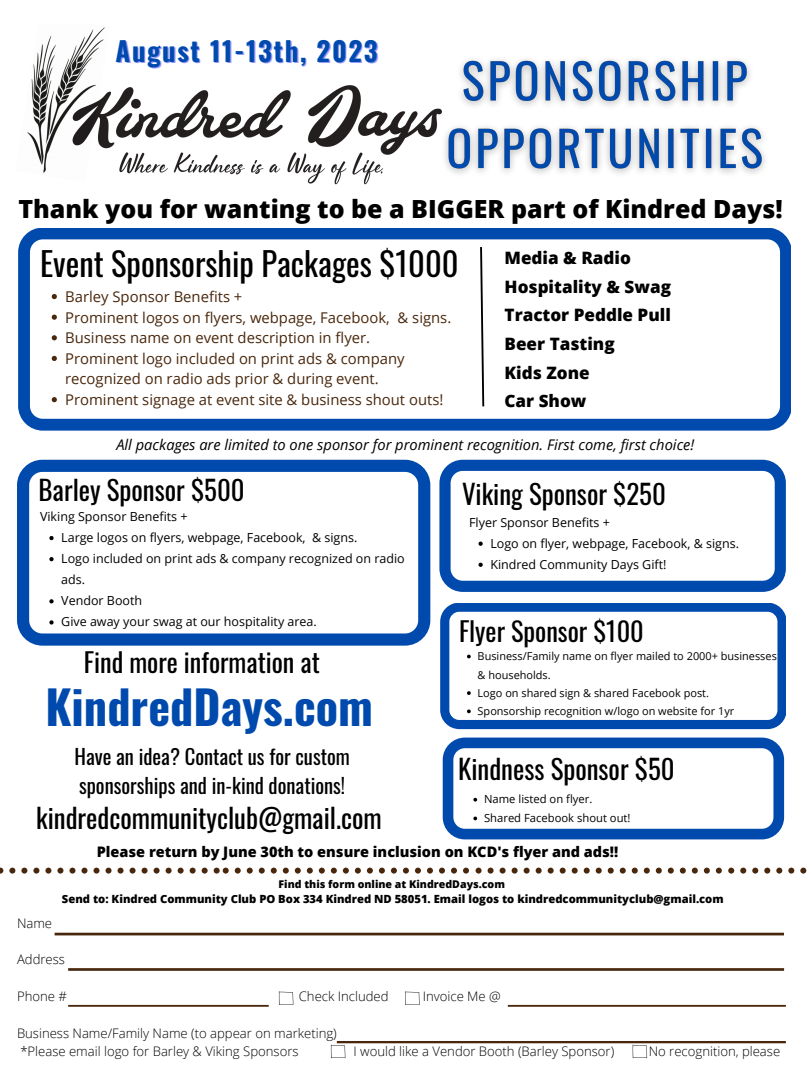
<style>
.page{position:relative;width:810px;height:1080px;background:#fff}
.page>*{position:absolute;margin:0;border:0;box-sizing:border-box;transform-origin:0 0}
.t1{font:700 46.25px "Oswald";color:#004aad}
.t2{font:32.5px "Oswald";color:#000}
.t3{font:26.88px "Oswald";color:#000}
.t4{font:700 26.88px "Oswald";letter-spacing:.06em;color:#004aad}
.t5{font:26.25px "Oswald";color:#000}
.t6{font:800 25px "Open Sans";color:#000}
.t7{font:20.62px/28.6px "Oswald";color:#000}
.t8{font:800 17.06px/28.7px "Open Sans";color:#000}
.t9{font:14.81px/20.6px "Open Sans";color:#49270c}
.t10{font:italic 14.69px "Open Sans";color:#000}
.t11{font:800 14.5px "Open Sans";color:#000}
.t12{font:300 13.12px/18.2px "Open Sans";color:#000}
.t13{font:12.5px/21.1px "Open Sans";color:#000}
.t14{font:800 11.25px "Open Sans";color:#000}
.t15{font:11.25px/18.8px "Open Sans";color:#000}
.t16{font:10.94px/18.2px "Open Sans";color:#000}
.t17{font:800 10.62px "Open Sans";color:#000}
</style>
<div class="page">
<svg style="left:0;top:868px;width:469px;height:6px"></svg>
<svg style="left:728px;top:868px;width:79px;height:6px"></svg>
<svg style="left:476px;top:868px;width:246px;height:6px"></svg>
<svg style="left:279px;top:991px;width:14px;height:14px"></svg>
<svg style="left:405px;top:991px;width:15px;height:14px"></svg>
<svg style="left:55px;top:933px;width:729px;height:2px"></svg>
<svg style="left:68px;top:968px;width:716px;height:3px;background:#5b3d25"></svg>
<svg style="left:68px;top:1005px;width:201px;height:2px"></svg>
<svg style="left:508px;top:1005px;width:278px;height:2px"></svg>
<svg style="left:18px;top:228px;width:773px;height:203px"></svg>
<img style="left:27px;top:27px;width:408px;height:158px">
<svg style="left:331px;top:1041px;width:455px;height:17px"></svg>
<svg style="left:479px;top:245px;width:6px;height:163px"></svg>
<svg style="left:17px;top:460px;width:413px;height:186px"></svg>
<svg style="left:439px;top:460px;width:347px;height:132px"></svg>
<svg style="left:440px;top:603px;width:346px;height:126px"></svg>
<svg style="left:52px;top:294px;width:5px;height:5px"></svg>
<svg style="left:52px;top:315px;width:5px;height:5px"></svg>
<svg style="left:52px;top:335px;width:5px;height:5px"></svg>
<svg style="left:52px;top:356px;width:5px;height:5px"></svg>
<svg style="left:52px;top:397px;width:5px;height:5px"></svg>
<img style="left:435px;top:59px;width:330px;height:115px">
<svg style="left:49px;top:536px;width:5px;height:4px"></svg>
<svg style="left:49px;top:557px;width:5px;height:4px"></svg>
<svg style="left:49px;top:599px;width:5px;height:4px"></svg>
<svg style="left:49px;top:620px;width:5px;height:5px"></svg>
<svg style="left:479px;top:542px;width:4px;height:4px"></svg>
<svg style="left:479px;top:563px;width:4px;height:4px"></svg>
<svg style="left:467px;top:655px;width:4px;height:3px"></svg>
<svg style="left:467px;top:691px;width:4px;height:4px"></svg>
<svg style="left:467px;top:709px;width:4px;height:4px"></svg>
<svg style="left:443px;top:738px;width:341px;height:101px"></svg>
<h3 class="t4" style="left:116px;top:30px;width:264px">August 11-13th, 2023</h3>
<h3 class="t6" style="left:18px;top:192px;width:766px">Thank you for wanting to be a BIGGER part of Kindred Days!</h3>
<h2 class="t2" style="left:40px;top:238px;width:420px">Event Sponsorship Packages $1000</h2>
<p class="t9" style="left:65px;top:286px;width:388px">Barley Sponsor Benefits +<br>Prominent logos on flyers, webpage, Facebook, &amp; signs.<br>Business name on event description in flyer.<br>Prominent logo included on print ads &amp; company recognized on radio ads prior &amp; during event.<br>Prominent signage at event site &amp; business shout outs!</p>
<h3 class="t8" style="left:505px;top:243px;width:168px">Media &amp; Radio<br>Hospitality &amp; Swag<br>Tractor Peddle Pull<br>Beer Tasting<br>Kids Zone<br>Car Show</h3>
<p class="t10" style="left:116px;top:434px;width:579px">All packages are limited to one sponsor for prominent recognition. First come, first choice!</p>
<h3 class="t3" style="left:39px;top:469px;width:208px">Barley Sponsor $500</h3>
<h3 class="t3" style="left:462px;top:473px;width:205px">Viking Sponsor $250</h3>
<p class="t13" style="left:490px;top:532px;width:250px">Logo on flyer, webpage, Facebook, &amp; signs.<br>Kindred Community Days Gift!</p>
<p class="t13" style="left:40px;top:506px;width:149px">Viking Sponsor Benefits +</p>
<p class="t13" style="left:469px;top:511px;width:142px">Flyer Sponsor Benefits +</p>
<p class="t13" style="left:61px;top:527px;width:345px">Large logos on flyers, webpage, Facebook, &amp; signs.<br>Logo included on print ads &amp; company recognized on radio ads.<br>Vendor Booth<br>Give away your swag at our hospitality area.</p>
<h3 class="t5" style="left:459px;top:610px;width:186px">Flyer Sponsor $100</h3>
<p class="t16" style="left:478px;top:647px;width:301px">Business/Family name on flyer mailed to 2000+ businesses &amp; households.<br>Logo on shared sign &amp; shared Facebook post.<br>Sponsorship recognition w/logo on website for 1yr</p>
<h3 class="t3" style="left:458px;top:748px;width:218px">Kindness Sponsor $50</h3>
<p class="t15" style="left:484px;top:790px;width:148px">Name listed on flyer.<br>Shared Facebook shout out!</p>
<p class="t11" style="left:97px;top:842px;width:523px">Please return by June 30th to ensure inclusion on KCD's flyer and ads!!</p>
<h3 class="t5" style="left:84px;top:641px;width:237px">Find more information at</h3>
<h1 class="t1" style="left:45px;top:671px;width:329px">KindredDays.com</h1>
<h3 class="t7" style="left:74px;top:741px;width:277px">Have an idea? Contact us for custom sponsorships and in-kind donations!</h3>
<h3 class="t3" style="left:36px;top:797px;width:347px">kindredcommunityclub@gmail.com</h3>
<p class="t17" style="left:278px;top:876px;width:228px">Find this form online at KindredDays.com</p>
<p class="t14" style="left:62px;top:891px;width:663px">Send to: Kindred Community Club PO Box 334 Kindred ND 58051. Email logos to kindredcommunityclub@gmail.com</p>
<p class="t12" style="left:17px;top:914px;width:37px">Name</p>
<p class="t12" style="left:17px;top:950px;width:49px">Address</p>
<p class="t12" style="left:17px;top:987px;width:51px">Phone #</p>
<p class="t12" style="left:299px;top:987px;width:91px">Check Included</p>
<p class="t12" style="left:423px;top:987px;width:80px">Invoice Me @</p>
<p class="t12" style="left:17px;top:1023px;width:321px">Business Name/Family Name (to appear on marketing) *Please email logo for Barley &amp; Viking Sponsors</p>
<p class="t12" style="left:354px;top:1042px;width:262px">I would like a Vendor Booth (Barley Sponsor)</p>
<p class="t12" style="left:649px;top:1042px;width:133px">No recognition, please</p>
</div>
